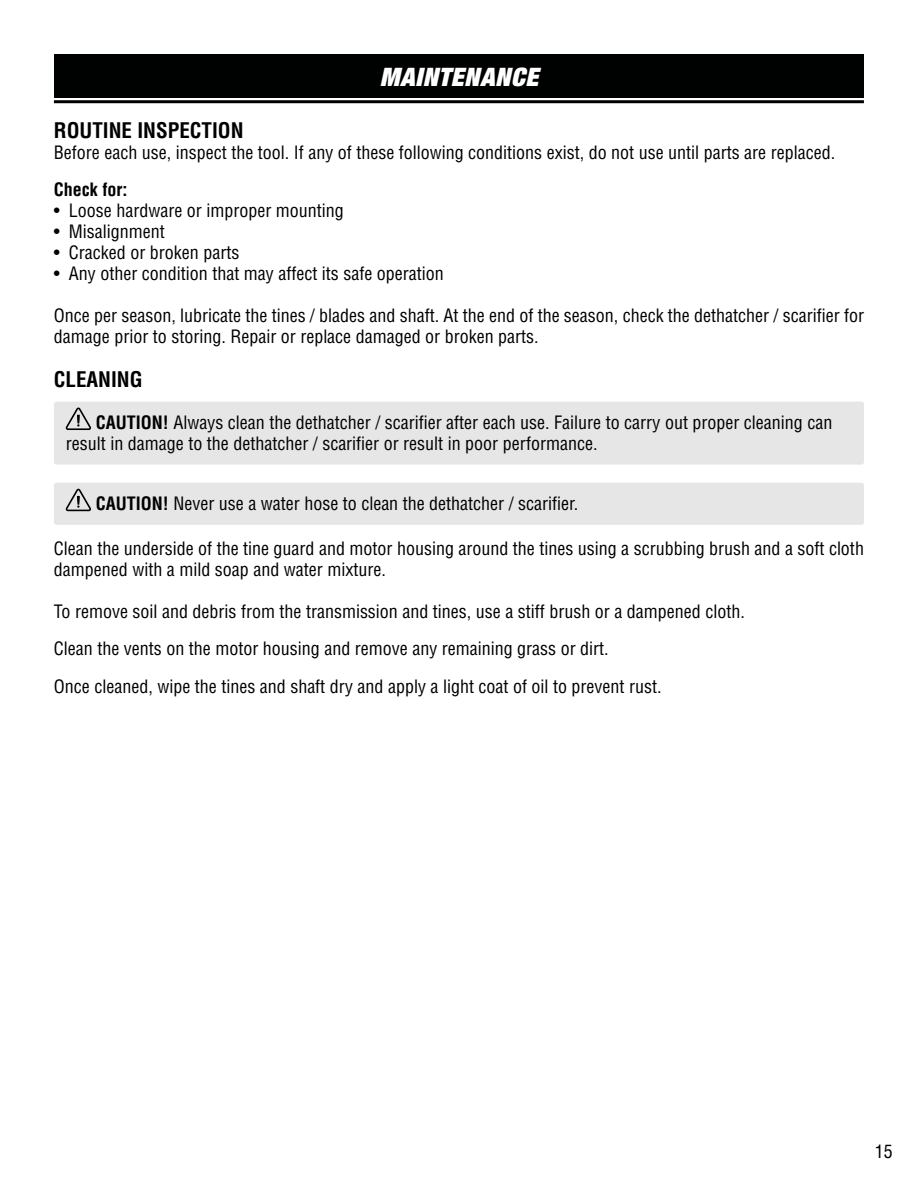
<style>
.page{position:relative;width:918px;height:1188px;background:#fff}
.page>*{position:absolute;margin:0;border:0;box-sizing:border-box;transform-origin:0 0}
.t1{font:italic 900 expanded 25.5px "Helvetica Neue";letter-spacing:.025em;color:#fff}
.t2{font:700 condensed 21px "Helvetica LT Std";color:#000}
.t3{font:condensed 18px/21px "Helvetica LT Std";color:#000}
.t4{font:700 condensed 18px "Helvetica LT Std";color:#000}
.s1{font-weight:700}
</style>
<div class="page">
<div style="left:54px;top:54px;width:810px;height:44px;background:#000101"></div>
<hr style="left:54px;top:100px;width:810px;height:3px;background:#000">
<div style="left:54px;top:402px;width:810px;height:63px;background:#e6e6e6;border-radius:3px"></div>
<svg style="left:66px;top:408px;width:25px;height:22px"></svg>
<div style="left:54px;top:483px;width:810px;height:42px;background:#e6e6e6;border-radius:3px"></div>
<svg style="left:66px;top:489px;width:25px;height:22px"></svg>
<h1 class="t1" style="left:380px;top:61px;width:160px">MAINTENANCE</h1>
<p class="t2" style="left:54px;top:117px;width:191px">ROUTINE INSPECTION</p>
<p class="t3" style="left:54px;top:142px;width:783px">Before each use, inspect the tool. If any of these following conditions exist, do not use until parts are replaced.</p>
<p class="t4" style="left:54px;top:179px;width:75px">Check for:</p>
<p class="t3" style="left:54px;top:200px;width:291px">• Loose hardware or improper mounting</p>
<p class="t3" style="left:54px;top:221px;width:112px">• Misalignment</p>
<p class="t3" style="left:54px;top:242px;width:187px">• Cracked or broken parts</p>
<p class="t3" style="left:54px;top:263px;width:391px">• Any other condition that may affect its safe operation</p>
<p class="t3" style="left:54px;top:305px;width:812px">Once per season, lubricate the tines / blades and shaft. At the end of the season, check the dethatcher / scarifier for damage prior to storing. Repair or replace damaged or broken parts.</p>
<p class="t2" style="left:54px;top:366px;width:90px">CLEANING</p>
<p class="t3" style="left:66px;top:412px;width:768px;text-indent:30px"><span class="s1">CAUTION!</span> Always clean the dethatcher / scarifier after each use. Failure to carry out proper cleaning can result in damage to the dethatcher / scarifier or result in poor performance.</p>
<p class="t3" style="left:96px;top:493px;width:484px"><span class="s1">CAUTION!</span> Never use a water hose to clean the dethatcher / scarifier.</p>
<p class="t3" style="left:54px;top:538px;width:812px">Clean the underside of the tine guard and motor housing around the tines using a scrubbing brush and a soft cloth dampened with a mild soap and water mixture.</p>
<p class="t3" style="left:54px;top:592px;width:692px;line-height:37.5px">To remove soil and debris from the transmission and tines, use a stiff brush or a dampened cloth.<br>Clean the vents on the motor housing and remove any remaining grass or dirt.<br>Once cleaned, wipe the tines and shaft dry and apply a light coat of oil to prevent rust.</p>
<p class="t3" style="left:875px;top:1141px;width:19px">15</p>
</div>
